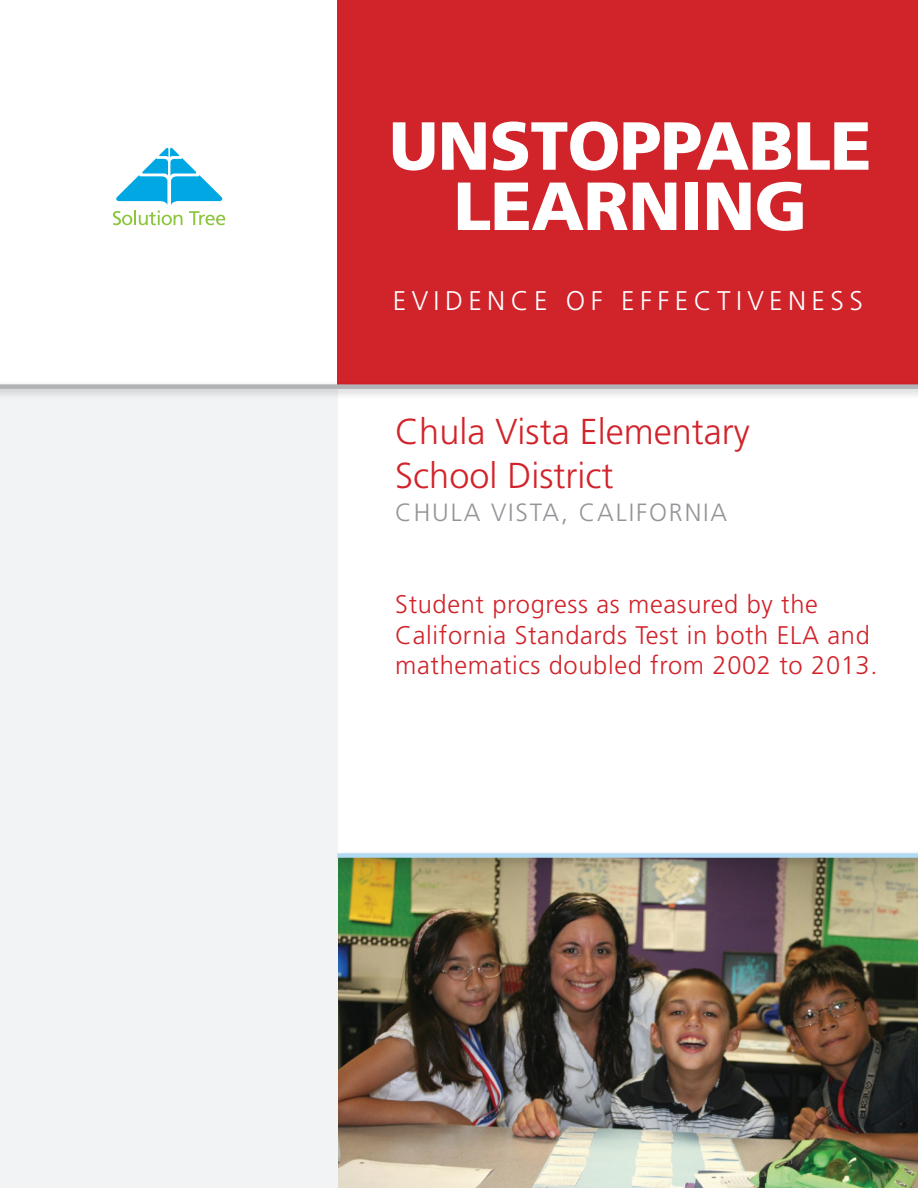
<style>
.page{position:relative;width:918px;height:1188px;background:#fff}
.page>*{position:absolute;margin:0;border:0;box-sizing:border-box;transform-origin:0 0}
.t1{font:900 67.95px/60.3px "Frutiger LT Std";letter-spacing:-.01em;color:#fff;text-align:center}
.t2{font:300 36px/44.4px "Frutiger LT Std";color:#d1232a}
.t3{font:300 27px "Frutiger LT Std";letter-spacing:.2em;color:#fff}
.t4{font:300 25.5px/30.6px "Frutiger LT Std";letter-spacing:.025em;color:#d1232a}
.t5{font:300 24.9px "Frutiger LT Std";letter-spacing:.075em;color:#939598}
</style>
<div class="page">
<img style="left:338px;top:869px;width:580px;height:319px">
<div style="left:0;top:387px;width:338px;height:801px;background:#f2f3f4"></div>
<svg style="left:113px;top:148px;width:112px;height:77px"></svg>
<div style="left:338px;top:0;width:580px;height:387px;background:#d1232a"></div>
<div style="left:0;top:380px;width:918px;height:20px;background:#231f20;opacity:.25"></div>
<div style="left:0;top:384px;width:918px;height:5px;background:#b2b3b7"></div>
<div style="left:334px;top:849px;width:584px;height:20px;background:#231f20;opacity:.25"></div>
<div style="left:338px;top:853px;width:580px;height:5px;background:#b0daf3"></div>
<h1 class="t1" style="left:389px;top:116px;width:484px">UNSTOPPABLE<br>LEARNING</h1>
<p class="t3" style="left:393px;top:285px;width:472px">EVIDENCE OF EFFECTIVENESS</p>
<h2 class="t2" style="left:395px;top:410px;width:356px">Chula Vista Elementary<br>School District</h2>
<p class="t5" style="left:395px;top:499px;width:333px">CHULA VISTA, CALIFORNIA</p>
<p class="t4" style="left:395px;top:590px;width:484px">Student progress as measured by the<br>California Standards Test in both ELA and mathematics doubled from 2002 to 2013.</p>
</div>
